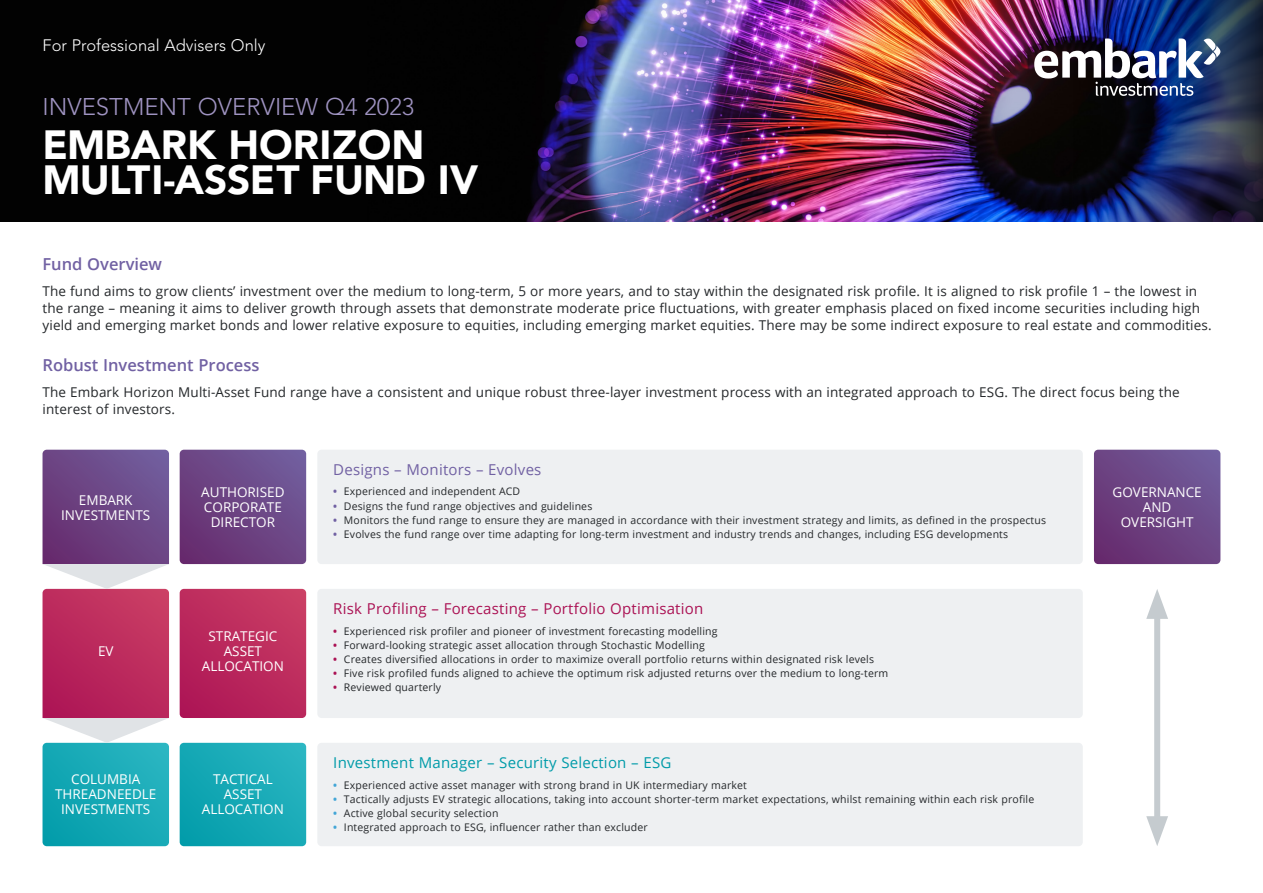
<style>
.page{position:relative;width:1263px;height:893px;background:#fff}
.page>*{position:absolute;margin:0;border:0;box-sizing:border-box;transform-origin:0 0}
.t1{font:900 40.5px/34.5px "Avenir LT Std";color:#fff}
.Form___subheading{font:300 24px "Avenir LT Std";color:#9f93c1}
.Tier2_Subheading{font:600 16.5px "Open Sans";color:#7161a3}
.Form___subheading-2{font:300 16.5px "Avenir LT Std";color:#fff}
.Tier2_Sub_Subheading{font:15px "Open Sans";letter-spacing:.015em;color:#ab1254}
.Tier2_Sub_Subheading-2{font:15px "Open Sans";letter-spacing:.015em;color:#009ba9}
.Tier2_Sub_Subheading-3{font:15px "Open Sans";letter-spacing:.015em;color:#7161a3}
.Tier2_Body_text{font:13.5px/17.2px "Open Sans";letter-spacing:.01em;color:#24272a}
.Tier2_Body_text-2{font:13.5px/15px "Open Sans";color:#fff;text-align:center}
.Teir2_Body_text_bullets{font:10.5px "Open Sans";letter-spacing:.015em;color:#24272a}
.s1{font-weight:700;color:#7161a3}
.s2{font-weight:700;color:#ab1254}
.s3{font-weight:700;color:#43a6d7}
</style>
<div class="page">
<div style="left:317px;top:743px;width:766px;height:103px;background:#eef0f2;border-radius:4px"></div>
<svg style="left:180px;top:743px;width:126px;height:103px;background:#16a9b5"></svg>
<div style="left:317px;top:589px;width:766px;height:129px;background:#eef0f2;border-radius:4px"></div>
<svg style="left:180px;top:589px;width:126px;height:129px;background:#bb2a5d"></svg>
<div style="left:317px;top:450px;width:766px;height:114px;background:#eef0f2;border-radius:4px"></div>
<img style="left:0;top:0;width:1070px;height:221px">
<img style="left:1070px;top:0;width:193px;height:221px">
<img style="left:1034px;top:38px;width:186px;height:58px">
<svg style="left:180px;top:450px;width:126px;height:114px;background:#6c4484"></svg>
<svg style="left:1094px;top:450px;width:126px;height:114px;background:#6c4484"></svg>
<svg style="left:43px;top:450px;width:126px;height:396px;background:#806b92"></svg>
<div style="left:1154px;top:606px;width:6px;height:223px;background:#c5cbcf"></div>
<svg style="left:1146px;top:589px;width:22px;height:30px"></svg>
<svg style="left:1146px;top:816px;width:22px;height:30px"></svg>
<p class="Form___subheading-2" style="left:43px;top:36px;width:224px">For Professional Advisers Only</p>
<p class="Form___subheading" style="left:43px;top:92px;width:373px">INVESTMENT OVERVIEW Q4 2023</p>
<p class="t1" style="left:43px;top:128px;width:437px">EMBARK HORIZON<br>MULTI-ASSET FUND IV</p>
<p class="Tier2_Subheading" style="left:43px;top:253px;width:121px">Fund Overview</p>
<p class="Tier2_Body_text" style="left:43px;top:282px;width:1171px">The fund aims to grow clients’ investment over the medium to long-term, 5 or more years, and to stay within the designated risk profile. It is aligned to risk profile 1 – the lowest in the range – meaning it aims to deliver growth through assets that demonstrate moderate price fluctuations, with greater emphasis placed on fixed income securities including high yield and emerging market bonds and lower relative exposure to equities, including emerging market equities. There may be some indirect exposure to real estate and commodities.</p>
<p class="Tier2_Subheading" style="left:43px;top:354px;width:219px">Robust Investment Process</p>
<p class="Tier2_Body_text" style="left:43px;top:383px;width:1139px">The Embark Horizon Multi-Asset Fund range have a consistent and unique robust three-layer investment process with an integrated approach to ESG. The direct focus being the interest of investors.</p>
<p class="Tier2_Sub_Subheading-3" style="left:333px;top:459px;width:210px">Designs – Monitors – Evolves</p>
<p class="Teir2_Body_text_bullets" style="left:333px;top:484px;width:188px"><span class="s1">•</span> Experienced and independent ACD</p>
<p class="Teir2_Body_text_bullets" style="left:333px;top:499px;width:261px"><span class="s1">•</span> Designs the fund range objectives and guidelines</p>
<p class="Teir2_Body_text_bullets" style="left:333px;top:513px;width:714px"><span class="s1">•</span> Monitors the fund range to ensure they are managed in accordance with their investment strategy and limits, as defined in the prospectus</p>
<p class="Teir2_Body_text_bullets" style="left:333px;top:527px;width:676px"><span class="s1">•</span> Evolves the fund range over time adapting for long-term investment and industry trends and changes, including ESG developments</p>
<p class="Tier2_Body_text-2" style="left:61px;top:492px;width:91px">EMBARK<br>INVESTMENTS</p>
<p class="Tier2_Body_text-2" style="left:201px;top:484px;width:85px">AUTHORISED<br>CORPORATE<br>DIRECTOR</p>
<p class="Tier2_Body_text-2" style="left:1112px;top:484px;width:91px">GOVERNANCE<br>AND<br>OVERSIGHT</p>
<p class="Tier2_Body_text-2" style="left:98px;top:643px;width:17px">EV</p>
<p class="Tier2_Body_text-2" style="left:202px;top:628px;width:84px">STRATEGIC<br>ASSET<br>ALLOCATION</p>
<p class="Tier2_Body_text-2" style="left:55px;top:771px;width:103px">COLUMBIA<br>THREADNEEDLE<br>INVESTMENTS</p>
<p class="Tier2_Body_text-2" style="left:202px;top:771px;width:84px">TACTICAL<br>ASSET<br>ALLOCATION</p>
<p class="Tier2_Sub_Subheading" style="left:333px;top:598px;width:372px">Risk Profiling – Forecasting – Portfolio Optimisation</p>
<p class="Teir2_Body_text_bullets" style="left:333px;top:624px;width:386px"><span class="s2">•</span> Experienced risk profiler and pioneer of investment forecasting modelling</p>
<p class="Teir2_Body_text_bullets" style="left:333px;top:638px;width:373px"><span class="s2">•</span> Forward-looking strategic asset allocation through Stochastic Modelling</p>
<p class="Teir2_Body_text_bullets" style="left:333px;top:652px;width:542px"><span class="s2">•</span> Creates diversified allocations in order to maximize overall portfolio returns within designated risk levels</p>
<p class="Teir2_Body_text_bullets" style="left:333px;top:666px;width:556px"><span class="s2">•</span> Five risk profiled funds aligned to achieve the optimum risk adjusted returns over the medium to long-term</p>
<p class="Teir2_Body_text_bullets" style="left:333px;top:680px;width:109px"><span class="s2">•</span> Reviewed quarterly</p>
<p class="Tier2_Sub_Subheading-2" style="left:333px;top:752px;width:340px">Investment Manager – Security Selection – ESG</p>
<p class="Teir2_Body_text_bullets" style="left:333px;top:778px;width:415px"><span class="s3">•</span> Experienced active asset manager with strong brand in UK intermediary market</p>
<p class="Teir2_Body_text_bullets" style="left:333px;top:792px;width:702px"><span class="s3">•</span> Tactically adjusts EV strategic allocations, taking into account shorter-term market expectations, whilst remaining within each risk profile</p>
<p class="Teir2_Body_text_bullets" style="left:333px;top:806px;width:167px"><span class="s3">•</span> Active global security selection</p>
<p class="Teir2_Body_text_bullets" style="left:333px;top:820px;width:316px"><span class="s3">•</span> Integrated approach to ESG, influencer rather than excluder</p>
</div>
